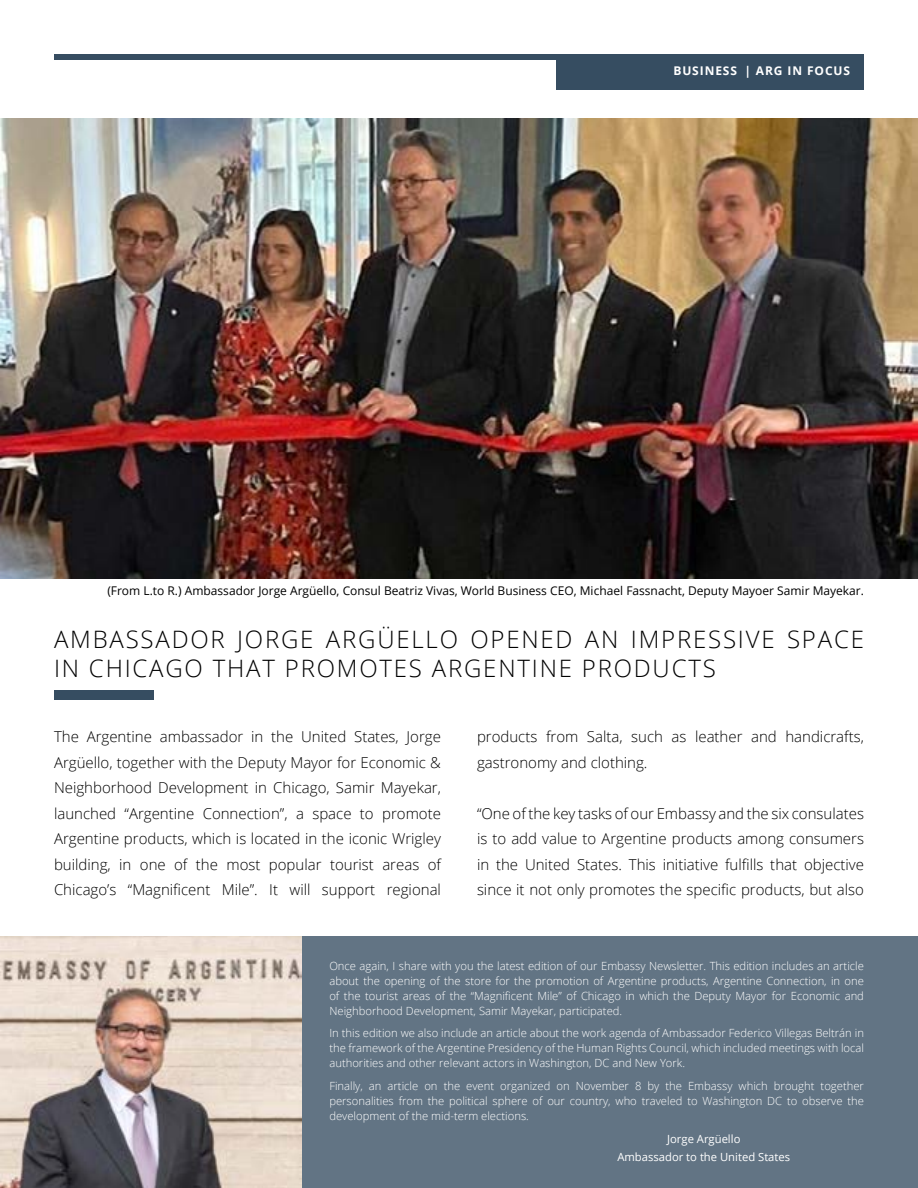
<style>
.page{position:relative;width:918px;height:1188px;background:#fff}
.page>*{position:absolute;margin:0;border:0;box-sizing:border-box;transform-origin:0 0}
.t1{font:300 24px/28.8px "Open Sans";letter-spacing:.075em;color:#000}
.t2{font:300 15px/25.5px "Open Sans";color:#000;text-align:justify}
.t3{font:12px "Open Sans";color:#000}
.t4{font:700 12px "Open Sans";letter-spacing:.075em;color:#fff}
.t5{font:300 11.25px/15px "Open Sans";color:#fff;text-align:justify}
.t6{font:11.25px/18px "Open Sans";color:#fff;text-align:center}
</style>
<div class="page">
<div style="left:54px;top:54px;width:810px;height:5px;background:#364d61"></div>
<div style="left:556px;top:54px;width:308px;height:36px;background:#364d61"></div>
<img style="left:0;top:118px;width:918px;height:461px">
<div style="left:54px;top:690px;width:100px;height:10px;background:#364d61"></div>
<div style="left:54px;top:936px;width:864px;height:252px;background:#627484"></div>
<img style="left:0;top:936px;width:302px;height:252px">
<p class="t4" style="left:673px;top:62px;width:18px">BUSIN</p>
<p class="t4" style="left:715px;top:62px;width:136px">ESS | ARG IN FOCUS</p>
<p class="t3" style="left:107px;top:582px;width:758px">(From L.to R.) Ambassador Jorge Argüello, Consul Beatriz Vivas, World Business CEO, Michael Fassnacht, Deputy Mayoer Samir Mayekar.</p>
<h1 class="t1" style="left:54px;top:625px;width:811px">AMBASSADOR JORGE ARGÜELLO OPENED AN IMPRESSIVE SPACE<br>IN CHICAGO THAT PROMOTES ARGENTINE PRODUCTS</h1>
<p class="t2" style="left:54px;top:724px;width:389px">The Argentine ambassador in the United States, Jorge Argüello, together with the Deputy Mayor for Economic &amp; Neighborhood Development in Chicago, Samir Mayekar, launched “Argentine Connection”, a space to promote Argentine products, which is located in the iconic Wrigley building, in one of the most popular tourist areas of Chicago’s “Magnificent Mile”. It will support regional</p>
<h2 class="t2" style="left:477px;top:724px;width:389px">products from Salta, such as leather and handicrafts, gastronomy and clothing.</h2>
<h2 class="t2" style="left:477px;top:800px;width:389px">“One of the key tasks of our Embassy and the six consulates is to add value to Argentine products among consumers in the United States. This initiative fulfills that objective since it not only promotes the specific products, but also</h2>
<p class="t5" style="left:329px;top:958px;width:536px">Once again, I share with you the latest edition of our Embassy Newsletter. This edition includes an article about the opening of the store for the promotion of Argentine products, Argentine Connection, in one of the tourist areas of the “Magnificent Mile” of Chicago in which the Deputy Mayor for Economic and Neighborhood Development, Samir Mayekar, participated.</p>
<p class="t5" style="left:329px;top:1025px;width:536px">In this edition we also include an article about the work agenda of Ambassador Federico Villegas Beltrán in the framework of the Argentine Presidency of the Human Rights Council, which included meetings with local authorities and other relevant actors in Washington, DC and New York.</p>
<p class="t5" style="left:329px;top:1078px;width:536px">Finally, an article on the event organized on November 8 by the Embassy which brought together personalities from the political sphere of our country, who traveled to Washington DC to observe the development of the mid-term elections.</p>
<p class="t6" style="left:617px;top:1129px;width:174px">Jorge Argüello<br>Ambassador to the United States</p>
</div>
